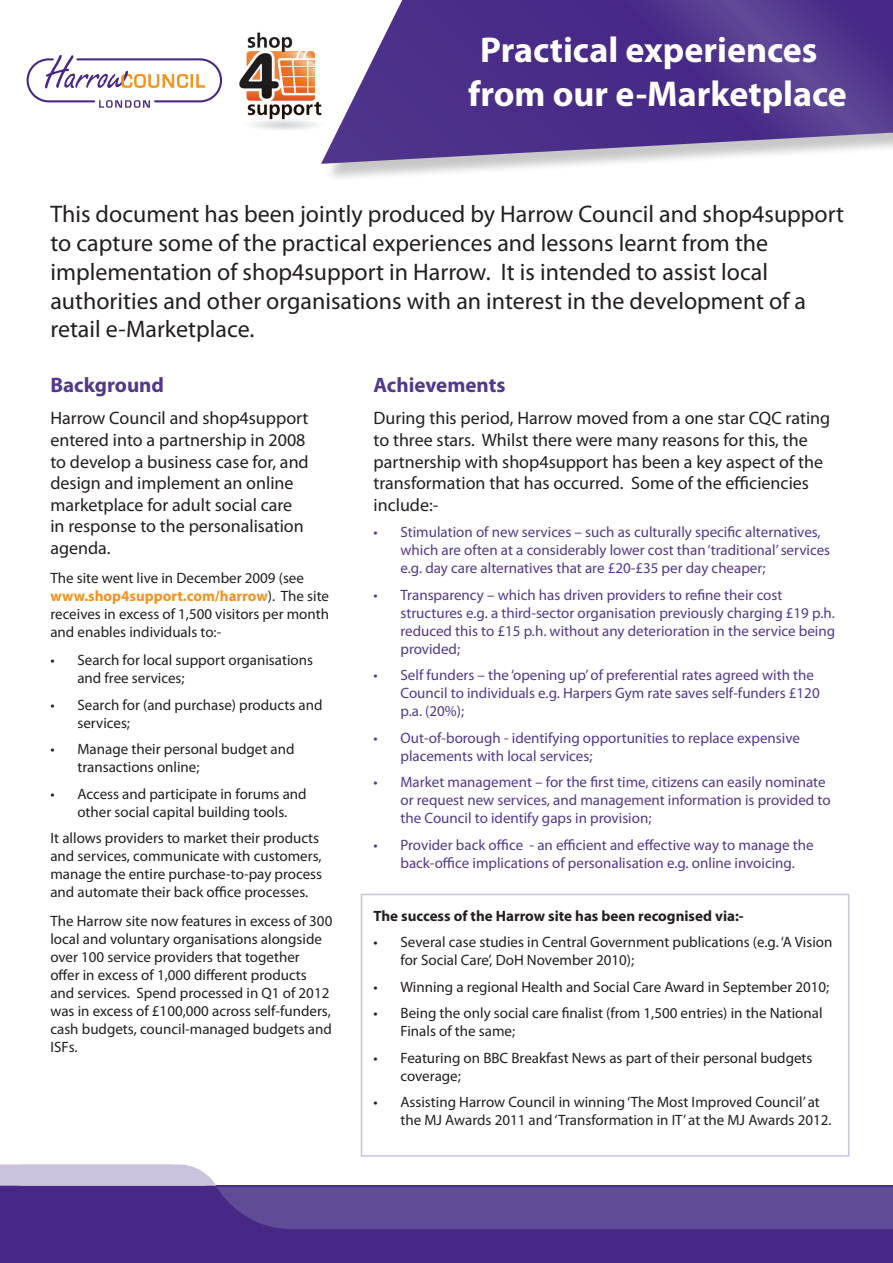
<style>
.page{position:relative;width:893px;height:1263px;background:#fff}
.page>*{position:absolute;margin:0;border:0;box-sizing:border-box;transform-origin:0 0}
.t1{font:700 36px/43.2px "Myriad Pro";color:#fff;text-align:center}
.t2{font:24px/28.8px "Myriad Pro";color:#231f20}
.t3{font:700 21px "Myriad Pro";color:#52398d}
.t4{font:18px/21.6px "Myriad Pro";color:#231f20}
.t5{font:15px/18px "Myriad Pro";color:#231f20}
.t6{font:15px/18px "Myriad Pro";color:#52398d}
.t7{font:700 15px "Myriad Pro";color:#231f20}
.s1{font-weight:700;color:#f6911e}
</style>
<div class="page">
<div style="left:361px;top:894px;width:488px;height:263px;border:2px solid #cbc3de"></div>
<div style="left:0;top:1186px;width:893px;height:77px;background:#472887"></div>
<svg style="left:26px;top:55px;width:197px;height:53px"></svg>
<svg style="left:0;top:1164px;width:893px;height:65px"></svg>
<img style="left:239px;top:32px;width:82px;height:98px">
<div style="left:324px;top:0;width:569px;height:182px;background:#231f20;opacity:.25"></div>
<svg style="left:321px;top:0;width:572px;height:164px"></svg>
<h1 class="t1" style="left:468px;top:28px;width:380px">Practical experiences from our e-Marketplace</h1>
<p class="t2" style="left:50px;top:199px;width:795px">This document has been jointly produced by Harrow Council and shop4support to capture some of the practical experiences and lessons learnt from the implementation of shop4support in Harrow. It is intended to assist local authorities and other organisations with an interest in the development of a retail e-Marketplace.</p>
<h3 class="t3" style="left:50px;top:371px;width:115px">Background</h3>
<p class="t4" style="left:50px;top:407px;width:260px">Harrow Council and shop4support entered into a partnership in 2008 to develop a business case for, and design and implement an online marketplace for adult social care in response to the personalisation agenda.</p>
<p class="t5" style="left:50px;top:568px;width:280px">The site went live in December 2009 (see <span class="s1">www.shop4support.com/harrow</span>). The site receives in excess of 1,500 visitors per month and enables individuals to:-</p>
<p class="t5" style="left:77px;top:651px;width:237px;text-indent:-27px">• Search for local support organisations and free services;</p>
<p class="t5" style="left:77px;top:695px;width:247px;text-indent:-27px">• Search for (and purchase) products and services;</p>
<p class="t5" style="left:77px;top:740px;width:219px;text-indent:-27px">• Manage their personal budget and transactions online;</p>
<p class="t5" style="left:50px;top:784px;width:258px;text-align:center">• Access and participate in forums and other social capital building tools.</p>
<p class="t5" style="left:50px;top:829px;width:273px">It allows providers to market their products and services, communicate with customers, manage the entire purchase-to-pay process and automate their back office processes.</p>
<p class="t5" style="left:50px;top:912px;width:283px">The Harrow site now features in excess of 300 local and voluntary organisations alongside over 100 service providers that together offer in excess of 1,000 different products and services. Spend processed in Q1 of 2012 was in excess of £100,000 across self-funders, cash budgets, council-managed budgets and ISFs.</p>
<h3 class="t3" style="left:373px;top:371px;width:134px">Achievements</h3>
<p class="t4" style="left:373px;top:407px;width:458px">During this period, Harrow moved from a one star CQC rating to three stars. Whilst there were many reasons for this, the partnership with shop4support has been a key aspect of the transformation that has occurred. Some of the efficiencies include:-</p>
<p class="t6" style="left:400px;top:523px;width:431px;text-indent:-27px">• Stimulation of new services – such as culturally specific alternatives, which are often at a considerably lower cost than ‘traditional’ services e.g. day care alternatives that are £20-£35 per day cheaper;</p>
<p class="t6" style="left:400px;top:585px;width:436px;text-indent:-27px">• Transparency – which has driven providers to refine their cost structures e.g. a third-sector organisation previously charging £19 p.h. reduced this to £15 p.h. without any deterioration in the service being provided;</p>
<p class="t6" style="left:400px;top:666px;width:421px;text-indent:-27px">• Self funders – the ‘opening up’ of preferential rates agreed with the<br>Council to individuals e.g. Harpers Gym rate saves self-funders £120 p.a. (20%);</p>
<p class="t6" style="left:400px;top:728px;width:401px;text-indent:-27px">• Out-of-borough - identifying opportunities to replace expensive placements with local services;</p>
<p class="t6" style="left:400px;top:773px;width:432px;text-indent:-27px">• Market management – for the first time, citizens can easily nominate or request new services, and management information is provided to the Council to identify gaps in provision;</p>
<p class="t6" style="left:373px;top:835px;width:442px;text-align:center">• Provider back office - an efficient and effective way to manage the back-office implications of personalisation e.g. online invoicing.</p>
<p class="t7" style="left:373px;top:906px;width:372px">The success of the Harrow site has been recognised via:-</p>
<p class="t5" style="left:400px;top:933px;width:433px;text-indent:-27px">• Several case studies in Central Government publications (e.g. ‘A Vision for Social Care’, DoH November 2010);</p>
<p class="t5" style="left:373px;top:977px;width:457px">• Winning a regional Health and Social Care Award in September 2010;</p>
<p class="t5" style="left:400px;top:1004px;width:424px;text-indent:-27px">• Being the only social care finalist (from 1,500 entries) in the National<br>Finals of the same;</p>
<p class="t5" style="left:400px;top:1048px;width:414px;text-indent:-27px">• Featuring on BBC Breakfast News as part of their personal budgets coverage;</p>
<p class="t5" style="left:400px;top:1093px;width:433px;text-indent:-27px">• Assisting Harrow Council in winning ‘The Most Improved Council’ at the MJ Awards 2011 and ‘Transformation in IT’ at the MJ Awards 2012.</p>
</div>
